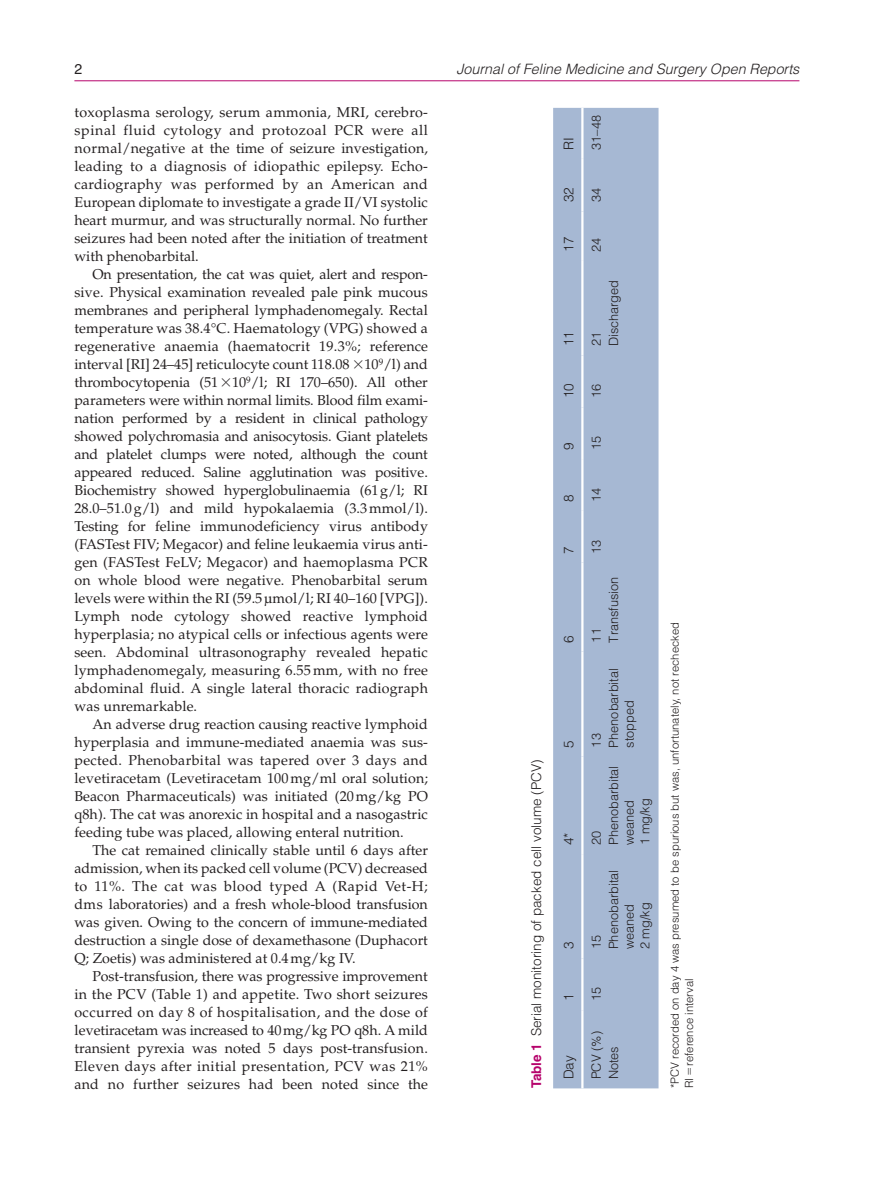
<style>
.page{position:relative;width:893px;height:1191px;background:#fff}
.page>*{position:absolute;margin:0;border:0;box-sizing:border-box;transform-origin:0 0}
.t1{font:14.25px/18px "Palatino LT Std";letter-spacing:.005em;color:#231f20;text-align:justify}
.t2{font:italic 300 14.25px "Helvetica LT Std";color:#231f20}
.t3{font:14.25px "Helvetica LT Std";color:#231f20}
.t4{font:300 13.5px "Helvetica LT Std";color:#231f20}
.t5{font:300 12.75px/15.8px "Helvetica LT Std";color:#231f20}
.t6{font:300 11.25px/14.2px "Helvetica LT Std";color:#231f20}
.s1{font-weight:700;color:#b6036c}
</style>
<div class="page">
<hr style="left:74px;top:80px;width:725px;height:1px;background:#b6036c">
<div style="left:553px;top:108px;width:105px;height:980px;background:#a6b8d3"></div>
<hr style="left:581px;top:1010px;width:2px;height:78px;background:#fff">
<hr style="left:581px;top:958px;width:2px;height:52px;background:#fff">
<hr style="left:581px;top:854px;width:2px;height:104px;background:#fff">
<hr style="left:581px;top:756px;width:2px;height:98px;background:#fff">
<hr style="left:581px;top:651px;width:2px;height:105px;background:#fff">
<hr style="left:581px;top:562px;width:2px;height:89px;background:#fff">
<hr style="left:581px;top:511px;width:2px;height:51px;background:#fff">
<hr style="left:581px;top:459px;width:2px;height:52px;background:#fff">
<hr style="left:581px;top:407px;width:2px;height:52px;background:#fff">
<hr style="left:581px;top:355px;width:2px;height:52px;background:#fff">
<hr style="left:581px;top:261px;width:2px;height:94px;background:#fff">
<hr style="left:581px;top:211px;width:2px;height:50px;background:#fff">
<hr style="left:581px;top:159px;width:2px;height:52px;background:#fff">
<hr style="left:581px;top:108px;width:2px;height:51px;background:#fff">
<p class="t3" style="left:74px;top:61px;width:9px">2</p>
<p class="t2" style="left:456px;top:60px;width:344px">Journal of Feline Medicine and Surgery Open Reports</p>
<p class="t1" style="left:74px;top:103px;width:355px">toxoplasma serology, serum ammonia, MRI, cerebro&shy;spinal fluid cytology and protozoal PCR were all normal/negative at the time of seizure investigation, leading to a diagnosis of idiopathic epilepsy. Echo&shy;cardiography was performed by an American and European diplomate to investigate a grade II/VI systolic heart murmur, and was structurally normal. No further seizures had been noted after the initiation of treatment with phenobarbital.</p>
<p class="t1" style="left:74px;top:265px;width:355px;text-indent:18px">On presentation, the cat was quiet, alert and respon&shy;sive. Physical examination revealed pale pink mucous membranes and peripheral lymphadenomegaly. Rectal temperature was 38.4°C. Haematology (VPG) showed a regenerative anaemia (haematocrit 19.3%; reference interval [RI] 24–45] reticulocyte count 118.08 10<sup>9</sup>/l) and thrombocytopenia (51 10<sup>9</sup>/l; RI 170–650). All other parameters were within normal limits. Blood film exami&shy;nation performed by a resident in clinical pathology showed polychromasia and anisocytosis. Giant platelets and platelet clumps were noted, although the count appeared reduced. Saline agglutination was positive.<br>Biochemistry showed hyperglobulinaemia (61g/l; RI 28.0–51.0g/l) and mild hypokalaemia (3.3mmol/l).<br>Testing for feline immunodeficiency virus antibody (FASTest FIV; Megacor) and feline leukaemia virus anti&shy;gen (FASTest FeLV; Megacor) and haemoplasma PCR on whole blood were negative. Phenobarbital serum levels were within the RI (59.5µmol/l; RI 40–160 [VPG]).<br>Lymph node cytology showed reactive lymphoid hyperplasia; no atypical cells or infectious agents were seen. Abdominal ultrasonography revealed hepatic lymphadenomegaly, measuring 6.55mm, with no free abdominal fluid. A single lateral thoracic radiograph was unremarkable.</p>
<p class="t1" style="left:74px;top:715px;width:355px;text-indent:18px">An adverse drug reaction causing reactive lymphoid hyperplasia and immune-mediated anaemia was sus&shy;pected. Phenobarbital was tapered over 3 days and levetiracetam (Levetiracetam 100mg/ml oral solution; Beacon Pharmaceuticals) was initiated (20mg/kg PO q8h). The cat was anorexic in hospital and a nasogastric feeding tube was placed, allowing enteral nutrition.</p>
<p class="t1" style="left:74px;top:841px;width:355px;text-indent:18px">The cat remained clinically stable until 6 days after admission, when its packed cell volume (PCV) decreased to 11%. The cat was blood typed A (Rapid Vet-H; dms laboratories) and a fresh whole-blood transfusion was given. Owing to the concern of immune-mediated destruction a single dose of dexamethasone (Duphacort Q; Zoetis) was administered at 0.4mg/kg IV.</p>
<p class="t1" style="left:74px;top:967px;width:355px;text-indent:18px">Post-transfusion, there was progressive improvement in the PCV (Table 1) and appetite. Two short seizures occurred on day 8 of hospitalisation, and the dose of levetiracetam was increased to 40mg/kg PO q8h. A mild transient pyrexia was noted 5 days post-transfusion.<br>Eleven days after initial presentation, PCV was 21% and no further seizures had been noted since the</p>
<p class="t5" style="left:588px;top:150px;width:36px;rotate:-90deg">31–48</p>
<p class="t4" style="left:560px;top:150px;width:14px;rotate:-90deg">RI</p>
<p class="t4" style="left:560px;top:202px;width:17px;rotate:-90deg">32</p>
<p class="t5" style="left:588px;top:202px;width:16px;rotate:-90deg">34</p>
<p class="t4" style="left:560px;top:252px;width:17px;rotate:-90deg">17</p>
<p class="t5" style="left:588px;top:252px;width:16px;rotate:-90deg">24</p>
<p class="t5" style="left:605px;top:346px;width:68px;rotate:-90deg">Discharged</p>
<p class="t4" style="left:560px;top:346px;width:17px;rotate:-90deg">11</p>
<p class="t5" style="left:588px;top:346px;width:16px;rotate:-90deg">21</p>
<p class="t4" style="left:560px;top:398px;width:17px;rotate:-90deg">10</p>
<p class="t5" style="left:588px;top:398px;width:16px;rotate:-90deg">16</p>
<p class="t5" style="left:588px;top:450px;width:16px;rotate:-90deg">15</p>
<p class="t4" style="left:560px;top:450px;width:9px;rotate:-90deg">9</p>
<p class="t5" style="left:588px;top:502px;width:16px;rotate:-90deg">14</p>
<p class="t4" style="left:560px;top:502px;width:9px;rotate:-90deg">8</p>
<p class="t5" style="left:588px;top:553px;width:16px;rotate:-90deg">13</p>
<p class="t4" style="left:560px;top:553px;width:9px;rotate:-90deg">7</p>
<p class="t5" style="left:605px;top:642px;width:67px;rotate:-90deg">Transfusion</p>
<p class="t6" style="left:668px;top:1088px;width:468px;rotate:-90deg">*PCV recorded on day 4 was presumed to be spurious but was, unfortunately, not rechecked<br>RI reference interval</p>
<p class="t5" style="left:588px;top:642px;width:16px;rotate:-90deg">11</p>
<p class="t4" style="left:560px;top:642px;width:9px;rotate:-90deg">6</p>
<p class="t5" style="left:605px;top:747px;width:81px;rotate:-90deg">Phenobarbital stopped</p>
<p class="t5" style="left:588px;top:747px;width:16px;rotate:-90deg">13</p>
<p class="t4" style="left:560px;top:747px;width:9px;rotate:-90deg">5</p>
<p class="t4" style="left:528px;top:1088px;width:330px;rotate:-90deg"><span class="s1">Table 1</span> Serial monitoring of packed cell volume (PCV)</p>
<p class="t5" style="left:605px;top:845px;width:81px;rotate:-90deg">Phenobarbital weaned<br>1 mg/kg</p>
<p class="t5" style="left:588px;top:845px;width:16px;rotate:-90deg">20</p>
<p class="t4" style="left:560px;top:845px;width:14px;rotate:-90deg">4*</p>
<p class="t5" style="left:605px;top:949px;width:81px;rotate:-90deg">Phenobarbital weaned<br>2 mg/kg</p>
<p class="t5" style="left:588px;top:949px;width:16px;rotate:-90deg">15</p>
<p class="t4" style="left:560px;top:949px;width:9px;rotate:-90deg">3</p>
<p class="t5" style="left:588px;top:1001px;width:16px;rotate:-90deg">15</p>
<p class="t4" style="left:560px;top:1001px;width:9px;rotate:-90deg">1</p>
<p class="t5" style="left:588px;top:1079px;width:50px;rotate:-90deg">PCV (%)</p>
<p class="t5" style="left:605px;top:1079px;width:35px;rotate:-90deg">Notes</p>
<p class="t4" style="left:560px;top:1079px;width:26px;rotate:-90deg">Day</p>
</div>
